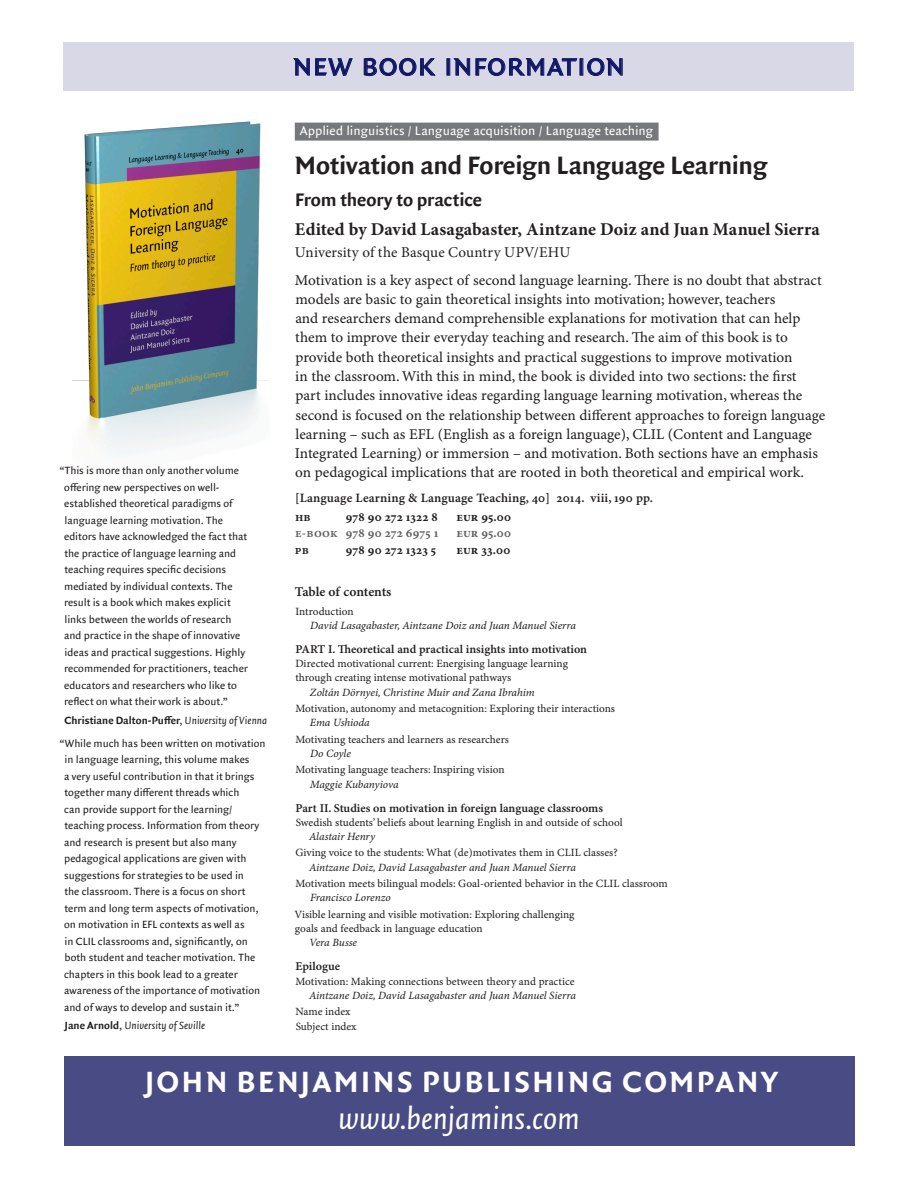
<style>
.page{position:relative;width:918px;height:1188px;background:#fff}
.page>*{position:absolute;margin:0;border:0;box-sizing:border-box;transform-origin:0 0}
.t1{font:33px "Quadraat Sans Small Caps";letter-spacing:.005em;color:#101865}
.t2{font:italic 33px "Quadraat Sans";letter-spacing:-.005em;color:#fff}
.t3{font:700 31.5px "Quadraat Sans";letter-spacing:.085em;color:#fff}
.t4{font:700 27px "Quadraat Sans";letter-spacing:-.005em;color:#231f20}
.subtitle1{font:700 19.5px "Quadraat Sans";color:#231f20}
.authors{font:700 18px "Minion Pro";color:#231f20}
.blurb{font:15px/19.4px "Minion Pro Capt";color:#231f20}
.affiliation{font:15px "Minion Pro";letter-spacing:.01em;color:#231f20}
.subjects{font:13.5px "Quadraat Sans";letter-spacing:.01em;color:#fff}
.toc_heading{font:13.5px "Minion Pro Semibold Capt";letter-spacing:-.01em;color:#231f20}
.series{font:12.75px "Minion Pro Semibold Capt";letter-spacing:.01em;color:#231f20}
.editionworld{font:700 12.75px "Minion Pro";letter-spacing:.01em;color:#231f20}
.edition-e-book{font:700 12.75px "Minion Pro";letter-spacing:.01em;color:#636366}
.editionworld-2{font:12.75px "Minion Pro Semibold Capt";color:#231f20}
.toc_section{font:12px "Minion Pro Semibold Capt";color:#231f20}
.quote{font:11.25px/16.5px "Quadraat Sans";letter-spacing:.005em;color:#231f20}
.quotesource{font:700 11.25px "Quadraat Sans";letter-spacing:.005em;color:#231f20}
.quotesource-2{font:italic 11.25px "Quadraat Sans";letter-spacing:.01em;color:#231f20}
.toc_title{font:11.1px/14.2px "Minion Pro Capt";color:#231f20}
.toc_authors{font:11.1px "Minion Pro It Capt";letter-spacing:-.005em;color:#231f20}
.s1{font-weight:400}
.s2{font-weight:400;font-style:italic}
.s3{font-weight:700;font-style:normal}
.s4{font-style:normal}
.s5{font-family:"Minion Pro Semibold Capt";font-weight:400}
</style>
<div class="page">
<div style="left:64px;top:43px;width:790px;height:48px;background:#d8d8e7"></div>
<svg style="left:293px;top:58px;width:60px;height:18px"></svg>
<svg style="left:364px;top:58px;width:71px;height:18px"></svg>
<svg style="left:453px;top:58px;width:124px;height:18px"></svg>
<svg style="left:587px;top:58px;width:36px;height:18px"></svg>
<div style="left:64px;top:1056px;width:790px;height:89px;background:#494b84"></div>
<div style="left:295px;top:123px;width:364px;height:18px;background:#76787b"></div>
<img style="left:72px;top:121px;width:197px;height:338px">
<p class="quote" style="left:64px;top:462px;width:185px;text-indent:-4px">“This is more than only another volume offering new perspectives on well&shy;established theoretical paradigms of language learning motivation. The editors have acknowledged the fact that the practice of language learning and teaching requires specific decisions mediated by individual contexts. The result is a book which makes explicit links between the worlds of research and practice in the shape of innovative ideas and practical suggestions. Highly recommended for practitioners, teacher educators and researchers who like to reflect on what their work is about.”</p>
<p class="quotesource" style="left:64px;top:714px;width:204px">Christiane Dalton-Puffer<span class="s1">,</span> <span class="s2">University of Vienna</span></p>
<p class="quote" style="left:64px;top:735px;width:203px;text-indent:-4px">“While much has been written on motivation in language learning, this volume makes<br>a very useful contribution in that it brings together many different threads which<br>can provide support for the learning/ teaching process. Information from theory and research is present but also many pedagogical applications are given with suggestions for strategies to be used in<br>the classroom. There is a focus on short term and long term aspects of motivation, on motivation in EFL contexts as well as<br>in CLIL classrooms and, significantly, on both student and teacher motivation. The chapters in this book lead to a greater awareness of the importance of motivation and of ways to develop and sustain it.”</p>
<p class="quotesource-2" style="left:65px;top:1020px;width:142px"><span class="s3">Jane Arnold</span><span class="s4">,</span> University of Seville</p>
<p class="t1" style="left:293px;top:46px;width:335px">new book information</p>
<p class="subjects" style="left:300px;top:123px;width:355px">Applied linguistics / Language acquisition / Language teaching</p>
<p class="t4" style="left:295px;top:150px;width:474px">Motivation and Foreign Language Learning</p>
<p class="subtitle1" style="left:295px;top:188px;width:188px">From theory to practice</p>
<p class="authors" style="left:295px;top:217px;width:527px">Edited by David Lasagabaster, Aintzane Doiz and Juan Manuel Sierra</p>
<p class="affiliation" style="left:295px;top:242px;width:277px">University of the Basque Country UPV/EHU</p>
<p class="blurb" style="left:295px;top:271px;width:532px">Motivation is a key aspect of second language learning. There is no doubt that abstract models are basic to gain theoretical insights into motivation; however, teachers<br>and researchers demand comprehensible explanations for motivation that can help them to improve their everyday teaching and research. The aim of this book is to provide both theoretical insights and practical suggestions to improve motivation<br>in the classroom. With this in mind, the book is divided into two sections: the first<br>part includes innovative ideas regarding language learning motivation, whereas the second is focused on the relationship between different approaches to foreign language learning – such as EFL (English as a foreign language), CLIL (Content and Language Integrated Learning) or immersion – and motivation. Both sections have an emphasis on pedagogical implications that are rooted in both theoretical and empirical work.</p>
<p class="series" style="left:295px;top:491px;width:359px">[Language Learning &amp; Language Teaching, 40] 2014. viii, 190 pp.</p>
<p class="editionworld-2" style="left:295px;top:509px;width:17px">Hb</p>
<p class="editionworld" style="left:346px;top:508px;width:93px">978 90 272 1322 8</p>
<p class="editionworld" style="left:456px;top:508px;width:56px">EUR 95.00</p>
<p class="edition-e-book" style="left:295px;top:524px;width:145px"><span class="s5">E-book</span> 978 90 272 6975 1</p>
<p class="edition-e-book" style="left:456px;top:524px;width:56px">EUR 95.00</p>
<p class="editionworld-2" style="left:295px;top:542px;width:16px">Pb</p>
<p class="editionworld" style="left:346px;top:541px;width:92px">978 90 272 1323 5</p>
<p class="editionworld" style="left:456px;top:541px;width:56px">EUR 33.00</p>
<p class="toc_heading" style="left:295px;top:584px;width:98px">Table of contents</p>
<p class="toc_title" style="left:296px;top:604px;width:60px">Introduction</p>
<p class="toc_authors" style="left:310px;top:619px;width:267px">David Lasagabaster, Aintzane Doiz and Juan Manuel Sierra</p>
<p class="toc_section" style="left:296px;top:642px;width:293px">PART I. Theoretical and practical insights into motivation</p>
<p class="toc_title" style="left:295px;top:657px;width:274px">Directed motivational current: Energising language learning through creating intense motivational pathways</p>
<p class="toc_authors" style="left:310px;top:685px;width:226px">Zoltán Dörnyei, Christine Muir and Zana Ibrahim</p>
<p class="toc_title" style="left:295px;top:702px;width:321px">Motivation, autonomy and metacognition: Exploring their interactions</p>
<p class="toc_authors" style="left:310px;top:716px;width:61px">Ema Ushioda</p>
<p class="toc_title" style="left:295px;top:732px;width:215px">Motivating teachers and learners as researchers</p>
<p class="toc_authors" style="left:310px;top:747px;width:42px">Do Coyle</p>
<p class="toc_title" style="left:295px;top:763px;width:211px">Motivating language teachers: Inspiring vision</p>
<p class="toc_authors" style="left:310px;top:777px;width:90px">Maggie Kubanyiova</p>
<p class="toc_section" style="left:296px;top:801px;width:309px">Part II. Studies on motivation in foreign language classrooms</p>
<p class="toc_title" style="left:296px;top:816px;width:328px">Swedish students’ beliefs about learning English in and outside of school</p>
<p class="toc_authors" style="left:309px;top:830px;width:68px">Alastair Henry</p>
<p class="toc_title" style="left:295px;top:846px;width:324px">Giving voice to the students: What (de)motivates them in CLIL classes?</p>
<p class="toc_authors" style="left:309px;top:861px;width:268px">Aintzane Doiz, David Lasagabaster and Juan Manuel Sierra</p>
<p class="toc_title" style="left:295px;top:877px;width:374px">Motivation meets bilingual models: Goal-oriented behavior in the CLIL classroom</p>
<p class="toc_authors" style="left:310px;top:891px;width:82px">Francisco Lorenzo</p>
<p class="toc_title" style="left:295px;top:908px;width:281px">Visible learning and visible motivation: Exploring challenging goals and feedback in language education</p>
<p class="toc_authors" style="left:309px;top:936px;width:50px">Vera Busse</p>
<p class="toc_section" style="left:295px;top:959px;width:46px">Epilogue</p>
<p class="toc_title" style="left:295px;top:974px;width:281px">Motivation: Making connections between theory and practice</p>
<p class="toc_authors" style="left:309px;top:989px;width:268px">Aintzane Doiz, David Lasagabaster and Juan Manuel Sierra</p>
<p class="toc_title" style="left:296px;top:1005px;width:57px">Name index</p>
<p class="toc_title" style="left:296px;top:1019px;width:62px">Subject index</p>
<p class="t3" style="left:146px;top:1063px;width:634px">JOHN BENJAMINS PUBLISHING COMPANY</p>
<p class="t2" style="left:338px;top:1101px;width:243px">www.benjamins.com</p>
</div>
